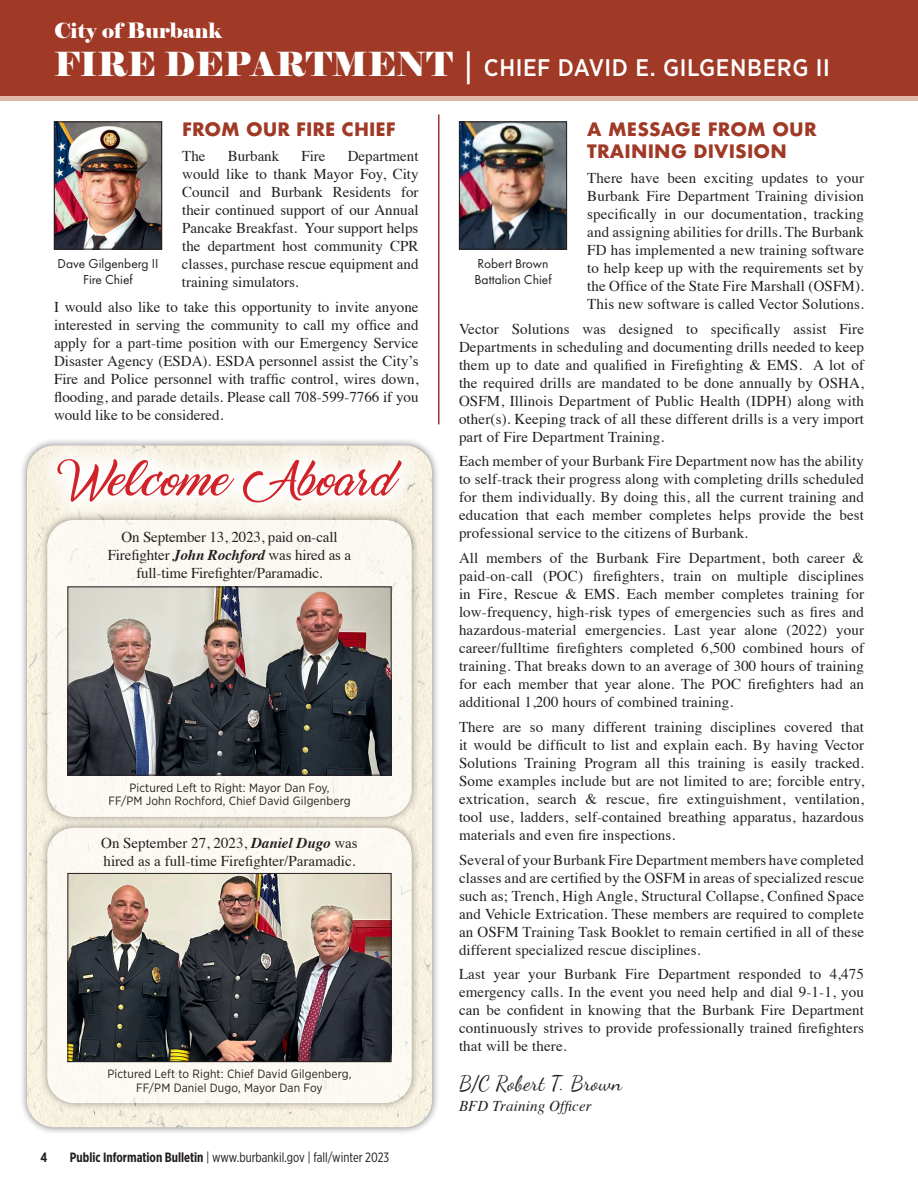
<style>
.page{position:relative;width:918px;height:1188px;background:#fff}
.page>*{position:absolute;margin:0;border:0;box-sizing:border-box;transform-origin:0 0}
.t1{font:500 24px "Gotham Narrow";letter-spacing:.025em;color:#fff}
.t2{font:21px "Dancing Script OT";letter-spacing:.01em;color:#231f20}
.t3{font:21px "Elephant";color:#fff}
.t4{font:700 18px/21.6px "Futura";letter-spacing:.01em;color:#a03925}
.t5{font:15px/18px "Times";letter-spacing:.01em;color:#231f20;text-align:justify}
.t6{font:15px/18px "Times";letter-spacing:-.01em;color:#231f20;text-align:center}
.t7{font:italic 15px "Times";letter-spacing:.01em;color:#231f20}
.t8{font:13.5px "Gotham X Narrow";color:#231f20}
.t9{font:13.5px/16.2px "Futura PT";color:#231f20;text-align:center}
.t10{font:700 13.5px "Gotham X Narrow";color:#231f20}
.t11{font:12px/13.5px "Gotham Narrow";letter-spacing:.01em;color:#231f20;text-align:center}
.s1{font-family:"Elephant";font-weight:400;font-size:33px}
.s2{font-weight:700;font-style:italic}
.s3{font-weight:700}
</style>
<div class="page">
<div style="left:19px;top:437px;width:421px;height:698px;background:#231f20;opacity:.75"></div>
<img style="left:27px;top:446px;width:405px;height:681px">
<div style="left:39px;top:512px;width:381px;height:313px;background:#231f20;opacity:.75"></div>
<div style="left:47px;top:520px;width:365px;height:297px;background:#fbf9f2;border-radius:27px"></div>
<div style="left:39px;top:819px;width:381px;height:293px;background:#231f20;opacity:.75"></div>
<div style="left:47px;top:828px;width:365px;height:275px;background:#fcf9f2;border-radius:27px"></div>
<div style="left:0;top:0;width:918px;height:99px;background:#a03925"></div>
<hr style="left:0;top:97px;width:918px;height:4px;background:#e0b6a5">
<img style="left:56px;top:124px;width:104px;height:124px">
<div style="left:54px;top:122px;width:108px;height:128px;border:1px solid #231f20"></div>
<img style="left:461px;top:124px;width:104px;height:124px">
<div style="left:459px;top:122px;width:108px;height:128px;border:1px solid #231f20"></div>
<img style="left:70px;top:588px;width:320px;height:185px">
<div style="left:68px;top:586px;width:324px;height:189px;border:1px solid #231f20"></div>
<img style="left:70px;top:875px;width:320px;height:185px">
<div style="left:68px;top:873px;width:324px;height:189px;border:1px solid #231f20"></div>
<svg style="left:32px;top:437px;width:395px;height:91px"></svg>
<svg style="left:57px;top:459px;width:345px;height:43px"></svg>
<hr style="left:438px;top:114px;width:2px;height:310px;background:#a03925">
<h2 class="t3" style="left:54px;top:17px;width:169px">City of Burbank</h2>
<h1 class="t1" style="left:54px;top:53px;width:777px"><span class="s1">FIRE DEPARTMENT |</span> CHIEF DAVID E. GILGENBERG II</h1>
<p class="t4" style="left:182px;top:119px;width:215px">FROM OUR FIRE CHIEF</p>
<p class="t5" style="left:182px;top:146px;width:25px">The</p>
<p class="t5" style="left:228px;top:146px;width:53px">Burbank</p>
<p class="t5" style="left:301px;top:146px;width:26px">Fire</p>
<p class="t4" style="left:587px;top:119px;width:231px">A MESSAGE FROM OUR<br>TRAINING DIVISION</p>
<p class="t5" style="left:587px;top:167px;width:278px">There have been exciting updates to your Burbank Fire Department Training division specifically in our documentation, tracking and assigning abilities for drills. The Burbank FD has implemented a new training software to help keep up with the requirements set by the Office of the State Fire Marshall (OSFM).<br>This new software is called Vector Solutions.</p>
<p class="t5" style="left:459px;top:318px;width:407px">Vector Solutions was designed to specifically assist Fire Departments in scheduling and documenting drills needed to keep them up to date and qualified in Firefighting &amp; EMS. A lot of the required drills are mandated to be done annually by OSHA, OSFM, Illinois Department of Public Health (IDPH) along with other(s). Keeping track of all these different drills is a very import part of Fire Department Training.</p>
<p class="t5" style="left:459px;top:451px;width:407px">Each member of your Burbank Fire Department now has the ability to self-track their progress along with completing drills scheduled for them individually. By doing this, all the current training and education that each member completes helps provide the best professional service to the citizens of Burbank.</p>
<p class="t5" style="left:459px;top:548px;width:407px">All members of the Burbank Fire Department, both career &amp; paid-on-call (POC) firefighters, train on multiple disciplines in Fire, Rescue &amp; EMS. Each member completes training for low-frequency, high-risk types of emergencies such as fires and hazardous-material emergencies. Last year alone (2022) your career/fulltime firefighters completed 6,500 combined hours of training. That breaks down to an average of 300 hours of training for each member that year alone. The POC firefighters had an additional 1,200 hours of combined training.</p>
<p class="t5" style="left:459px;top:716px;width:407px">There are so many different training disciplines covered that it would be difficult to list and explain each. By having Vector Solutions Training Program all this training is easily tracked.<br>Some examples include but are not limited to are; forcible entry, extrication, search &amp; rescue, fire extinguishment, ventilation, tool use, ladders, self-contained breathing apparatus, hazardous materials and even fire inspections.</p>
<p class="t5" style="left:459px;top:849px;width:407px">Several of your Burbank Fire Department members have completed classes and are certified by the OSFM in areas of specialized rescue such as; Trench, High Angle, Structural Collapse, Confined Space and Vehicle Extrication. These members are required to complete an OSFM Training Task Booklet to remain certified in all of these different specialized rescue disciplines.</p>
<p class="t5" style="left:459px;top:964px;width:407px">Last year your Burbank Fire Department responded to 4,475 emergency calls. In the event you need help and dial 9-1-1, you can be confident in knowing that the Burbank Fire Department continuously strives to provide professionally trained firefighters that will be there.</p>
<h2 class="t2" style="left:459px;top:1071px;width:165px">B/C Robert T. Brown</h2>
<p class="t7" style="left:459px;top:1093px;width:134px">BFD Training Officer</p>
<p class="t5" style="left:182px;top:146px;width:238px;text-indent:166px">Department would like to thank Mayor Foy, City Council and Burbank Residents for their continued support of our Annual Pancake Breakfast. Your support helps the department host community CPR classes, purchase rescue equipment and training simulators.</p>
<p class="t5" style="left:54px;top:297px;width:366px">I would also like to take this opportunity to invite anyone interested in serving the community to call my office and apply for a part-time position with our Emergency Service Disaster Agency (ESDA). ESDA personnel assist the City’s Fire and Police personnel with traffic control, wires down, flooding, and parade details. Please call 708-599-7766 if you would like to be considered.</p>
<p class="t9" style="left:58px;top:255px;width:102px">Dave Gilgenberg II<br>Fire Chief</p>
<p class="t9" style="left:474px;top:255px;width:79px;text-align:left">Robert Brown<br>Battalion Chief</p>
<p class="t6" style="left:108px;top:527px;width:245px">On September 13, 2023, paid on-call<br>Firefighter <span class="s2">John Rochford</span> was hired as a full-time Firefighter/Paramadic.</p>
<p class="t11" style="left:108px;top:781px;width:244px">Pictured Left to Right: Mayor Dan Foy,<br>FF/PM John Rochford, Chief David Gilgenberg</p>
<p class="t5" style="left:101px;top:833px;width:258px">On September 27, 2023, <span class="s2">Daniel Dugo</span> was hired as a full-time Firefighter/Paramadic.</p>
<p class="t11" style="left:107px;top:1067px;width:246px">Pictured Left to Right: Chief David Gilgenberg,<br>FF/PM Daniel Dugo, Mayor Dan Foy</p>
<p class="t10" style="left:40px;top:1149px;width:8px">4</p>
<p class="t8" style="left:70px;top:1149px;width:321px"><span class="s3">Public Information Bulletin</span> | www.burbankil.gov | fall/winter 2023</p>
</div>
